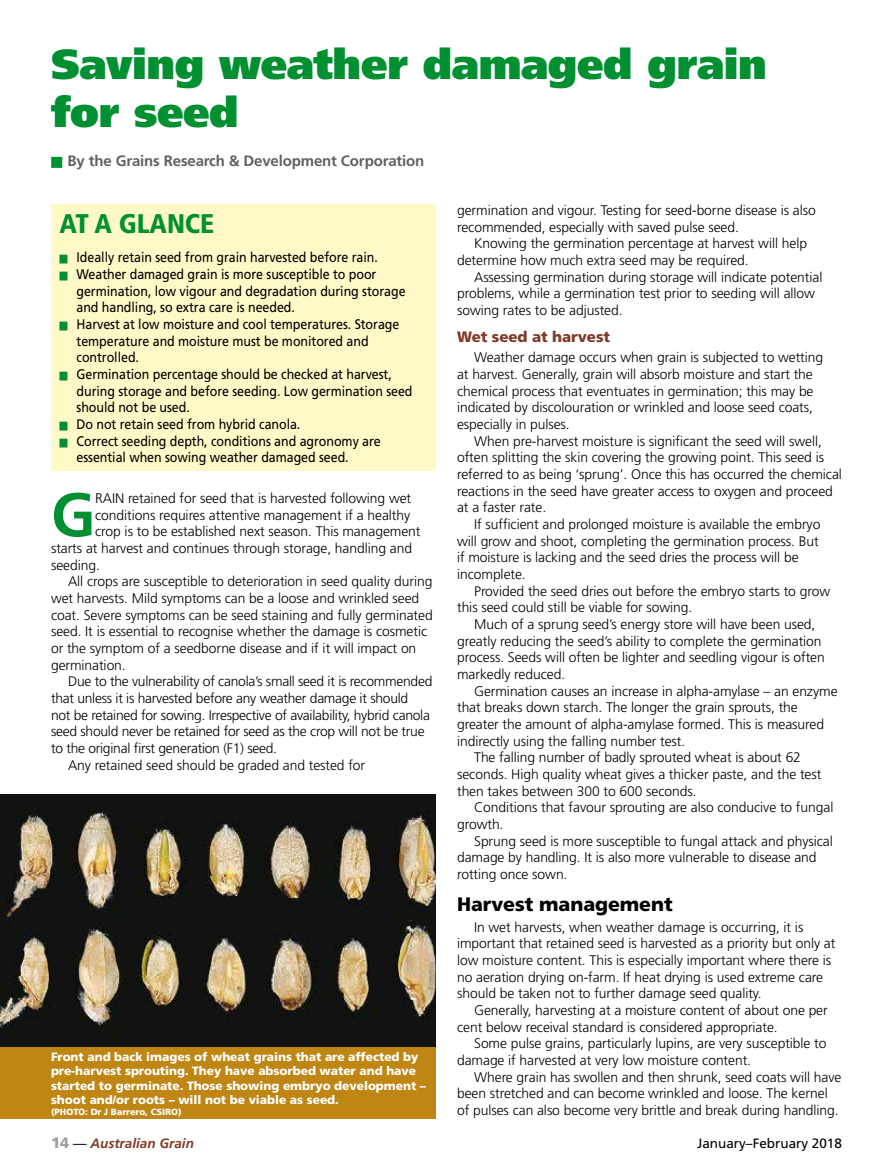
<style>
.page{position:relative;width:893px;height:1170px;background:#fff}
.page>*{position:absolute;margin:0;border:0;box-sizing:border-box;transform-origin:0 0}
.t1{font:700 61.65px "Frutiger";color:#009032}
.t2{font:900 42px/48px "Frutiger";letter-spacing:-.01em;color:#009032}
.t3{font:900 condensed 27px "Frutiger";letter-spacing:-.005em;color:#009032}
.t4{font:900 19.5px "Frutiger";letter-spacing:-.005em;color:#000}
.t5{font:700 15px "Frutiger";letter-spacing:-.01em;color:#636060}
.t6{font:900 15px "Frutiger";letter-spacing:-.005em;color:#803926}
.t7{font:300 13.8px/16.6px "Frutiger";letter-spacing:-.005em;color:#000}
.t8{font:13.8px/16.6px "Frutiger";letter-spacing:-.005em;color:#000;scale:.9 1}
.t9{font:13.5px "Frutiger";color:#000}
.t10{font:italic 700 13.5px "Frutiger";color:#803926}
.t11{font:900 12px/14.4px "Frutiger";letter-spacing:-.005em;color:#fff}
.t12{font:900 9px "Frutiger";letter-spacing:-.005em;color:#fff}
.s1{font-weight:900;font-style:normal;font-size:15px;color:#9c9e9f}
.s2{font-weight:400;font-style:normal;color:#000}
</style>
<div class="page">
<div style="left:51px;top:204px;width:385px;height:267px;background:#fff9c7"></div>
<img style="left:0;top:794px;width:436px;height:253px">
<div style="left:0;top:1047px;width:436px;height:71px;background:#bf8614"></div>
<h2 class="t2" style="left:51px;top:40px;width:717px">Saving weather damaged grain for seed</h2>
<p class="t5" style="left:68px;top:152px;width:358px">By the Grains Research &amp; Development Corporation</p>
<h3 class="t3" style="left:60px;top:207px;width:156px">AT A GLANCE</h3>
<p class="t8" style="left:77px;top:249px;width:375px">Ideally retain seed from grain harvested before rain.<br>Weather damaged grain is more susceptible to poor germination, low vigour and degradation during storage and handling, so extra care is needed.<br>Harvest at low moisture and cool temperatures. Storage temperature and moisture must be monitored and controlled.<br>Germination percentage should be checked at harvest, during storage and before seeding. Low germination seed should not be used.<br>Do not retain seed from hybrid canola.<br>Correct seeding depth, conditions and agronomy are essential when sowing weather damaged seed.</p>
<h1 class="t1" style="left:51px;top:478px;width:46px">G</h1>
<p class="t7" style="left:95px;top:490px;width:318px">RAIN retained for seed that is harvested following wet</p>
<p class="t7" style="left:95px;top:506px;width:317px">conditions requires attentive management if a healthy</p>
<p class="t7" style="left:95px;top:523px;width:327px">crop is to be established next season. This management</p>
<p class="t7" style="left:51px;top:540px;width:363px">starts at harvest and continues through storage, handling and</p>
<p class="t7" style="left:51px;top:556px;width:50px">seeding.</p>
<p class="t7" style="left:68px;top:573px;width:366px">All crops are susceptible to deterioration in seed quality during</p>
<p class="t7" style="left:51px;top:589px;width:370px">wet harvests. Mild symptoms can be a loose and wrinkled seed</p>
<p class="t7" style="left:51px;top:606px;width:383px">coat. Severe symptoms can be seed staining and fully germinated</p>
<p class="t7" style="left:51px;top:623px;width:378px">seed. It is essential to recognise whether the damage is cosmetic</p>
<p class="t7" style="left:51px;top:639px;width:367px">or the symptom of a seedborne disease and if it will impact on</p>
<p class="t7" style="left:51px;top:656px;width:76px">germination.</p>
<p class="t7" style="left:68px;top:673px;width:366px">Due to the vulnerability of canola’s small seed it is recommended</p>
<p class="t7" style="left:51px;top:689px;width:359px">that unless it is harvested before any weather damage it should</p>
<p class="t7" style="left:51px;top:706px;width:380px">not be retained for sowing. Irrespective of availability, hybrid canola</p>
<p class="t7" style="left:51px;top:723px;width:375px">seed should never be retained for seed as the crop will not be true</p>
<p class="t7" style="left:51px;top:739px;width:228px">to the original first generation (F1) seed.</p>
<p class="t7" style="left:68px;top:756px;width:299px">Any retained seed should be graded and tested for</p>
<p class="t11" style="left:51px;top:1049px;width:376px">Front and back images of wheat grains that are affected by pre-harvest sprouting. They have absorbed water and have started to germinate. Those showing embryo development – shoot and/or roots – will not be viable as seed.</p>
<p class="t12" style="left:51px;top:1106px;width:132px">(PHOTO: Dr J Barrero, CSIRO)</p>
<p class="t7" style="left:457px;top:202px;width:360px">germination and vigour. Testing for seed-borne disease is also recommended, especially with saved pulse seed.</p>
<p class="t7" style="left:457px;top:235px;width:351px;text-indent:17px">Knowing the germination percentage at harvest will help determine how much extra seed may be required.</p>
<p class="t7" style="left:457px;top:268px;width:367px;text-indent:17px">Assessing germination during storage will indicate potential problems, while a germination test prior to seeding will allow sowing rates to be adjusted.</p>
<p class="t6" style="left:457px;top:327px;width:154px">Wet seed at harvest</p>
<p class="t7" style="left:457px;top:349px;width:368px;text-indent:17px">Weather damage occurs when grain is subjected to wetting at harvest. Generally, grain will absorb moisture and start the chemical process that eventuates in germination; this may be indicated by discolouration or wrinkled and loose seed coats, especially in pulses.</p>
<p class="t7" style="left:474px;top:432px;width:349px">When pre-harvest moisture is significant the seed will swell,</p>
<p class="t7" style="left:457px;top:449px;width:368px">often splitting the skin covering the growing point. This seed is</p>
<p class="t7" style="left:457px;top:466px;width:386px">referred to as being ‘sprung’. Once this has occurred the chemical</p>
<p class="t7" style="left:457px;top:482px;width:377px">reactions in the seed have greater access to oxygen and proceed</p>
<p class="t7" style="left:457px;top:499px;width:91px">at a faster rate.</p>
<p class="t7" style="left:474px;top:516px;width:348px">If sufficient and prolonged moisture is available the embryo</p>
<p class="t7" style="left:457px;top:532px;width:363px">will grow and shoot, completing the germination process. But</p>
<p class="t7" style="left:457px;top:549px;width:343px">if moisture is lacking and the seed dries the process will be</p>
<p class="t7" style="left:457px;top:566px;width:70px">incomplete.</p>
<p class="t7" style="left:474px;top:582px;width:357px">Provided the seed dries out before the embryo starts to grow</p>
<p class="t7" style="left:457px;top:599px;width:237px">this seed could still be viable for sowing.</p>
<p class="t7" style="left:474px;top:616px;width:343px">Much of a sprung seed’s energy store will have been used,</p>
<p class="t7" style="left:457px;top:632px;width:366px">greatly reducing the seed’s ability to complete the germination</p>
<p class="t7" style="left:457px;top:649px;width:369px">process. Seeds will often be lighter and seedling vigour is often</p>
<p class="t7" style="left:457px;top:666px;width:110px">markedly reduced.</p>
<p class="t7" style="left:474px;top:682px;width:365px">Germination causes an increase in alpha-amylase – an enzyme</p>
<p class="t7" style="left:457px;top:699px;width:342px">that breaks down starch. The longer the grain sprouts, the</p>
<p class="t7" style="left:457px;top:715px;width:368px">greater the amount of alpha-amylase formed. This is measured</p>
<p class="t7" style="left:457px;top:732px;width:230px">indirectly using the falling number test.</p>
<p class="t7" style="left:474px;top:749px;width:328px">The falling number of badly sprouted wheat is about 62</p>
<p class="t7" style="left:457px;top:765px;width:366px">seconds. High quality wheat gives a thicker paste, and the test</p>
<p class="t7" style="left:457px;top:782px;width:241px">then takes between 300 to 600 seconds.</p>
<p class="t7" style="left:474px;top:799px;width:361px">Conditions that favour sprouting are also conducive to fungal</p>
<p class="t7" style="left:457px;top:815px;width:48px">growth.</p>
<p class="t7" style="left:474px;top:832px;width:360px">Sprung seed is more susceptible to fungal attack and physical</p>
<p class="t7" style="left:457px;top:849px;width:361px">damage by handling. It is also more vulnerable to disease and</p>
<p class="t7" style="left:457px;top:865px;width:112px">rotting once sown.</p>
<h3 class="t4" style="left:457px;top:892px;width:217px">Harvest management</h3>
<p class="t7" style="left:457px;top:918px;width:380px;text-indent:17px">In wet harvests, when weather damage is occurring, it is important that retained seed is harvested as a priority but only at low moisture content. This is especially important where there is no aeration drying on-farm. If heat drying is used extreme care should be taken not to further damage seed quality.</p>
<p class="t7" style="left:457px;top:1001px;width:372px;text-indent:17px">Generally, harvesting at a moisture content of about one per cent below receival standard is considered appropriate.</p>
<p class="t7" style="left:457px;top:1035px;width:371px;text-indent:17px">Some pulse grains, particularly lupins, are very susceptible to damage if harvested at very low moisture content.</p>
<p class="t7" style="left:457px;top:1068px;width:386px;text-indent:17px">Where grain has swollen and then shrunk, seed coats will have been stretched and can become wrinkled and loose. The kernel of pulses can also become very brittle and break during handling.</p>
<p class="t10" style="left:51px;top:1134px;width:144px"><span class="s1">14</span> <span class="s2">—</span> Australian Grain</p>
<p class="t9" style="left:697px;top:1134px;width:146px">January–February 2018</p>
</div>
